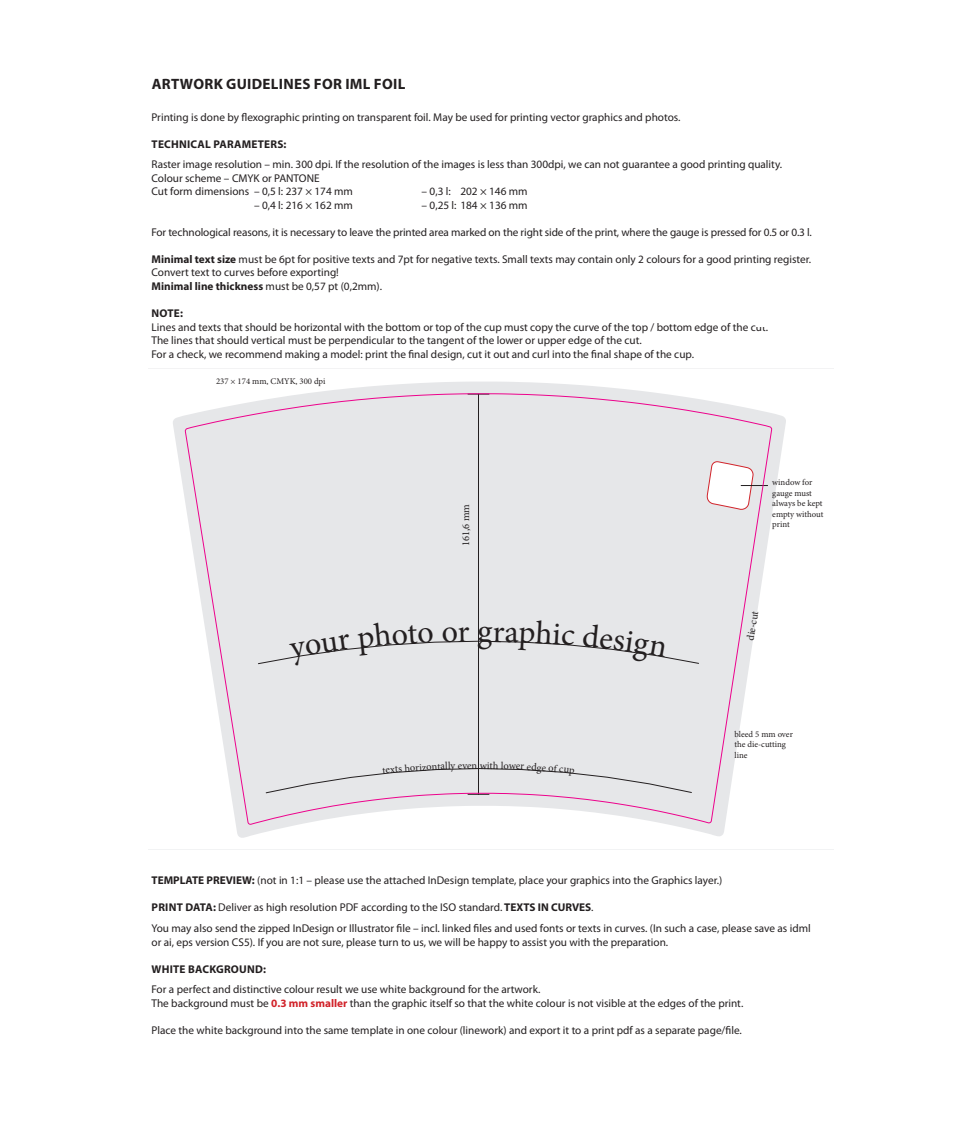
<style>
.page{position:relative;width:957px;height:1124px;background:#fff}
.page>*{position:absolute;margin:0;border:0;box-sizing:border-box;transform-origin:0 0}
.t1{font:700 15px "Myriad Pro";letter-spacing:.02em;color:#231f20}
.t2{font:11.25px/13.5px "Myriad Pro";color:#231f20}
.t3{font:700 11.25px "Myriad Pro";letter-spacing:.02em;color:#231f20}
.t4{font:700 11.25px "Myriad Pro";color:#231f20}
.t5{font:10.5px "Minion Pro";color:#231f20}
.t6{font:8.75px/10.5px "Minion Pro";color:#231f20}
.s1{font-weight:700}
.s2{font-weight:400}
.s3{font-weight:700;color:#d1232a}
</style>
<div class="page">
<svg style="left:148px;top:368px;width:686px;height:470px"></svg>
<svg style="left:185px;top:393px;width:587px;height:431px;background:#e8e7ea"></svg>
<div style="left:134px;top:753px;width:39px;height:28px;background:#fff"></div>
<div style="left:258px;top:619px;width:441px;height:46px;background:#e6e7e9"></div>
<svg style="left:265px;top:767px;width:427px;height:28px;background:#dedce0"></svg>
<p class="t1" style="left:152px;top:74px;width:255px">ARTWORK GUIDELINES FOR IML FOIL</p>
<p class="t2" style="left:151px;top:110px;width:530px">Printing is done by flexographic printing on transparent foil. May be used for printing vector graphics and photos.</p>
<p class="t3" style="left:152px;top:137px;width:136px">TECHNICAL PARAMETERS:</p>
<p class="t2" style="left:151px;top:158px;width:632px">Raster image resolution – min. 300 dpi. If the resolution of the images is less than 300dpi, we can not guarantee a good printing quality.</p>
<p class="t2" style="left:151px;top:171px;width:170px">Colour scheme – CMYK or PANTONE</p>
<p class="t2" style="left:151px;top:185px;width:203px">Cut form dimensions – 0,5 l: 237 × 174 mm</p>
<p class="t2" style="left:421px;top:185px;width:108px">– 0,3 l: 202 × 146 mm</p>
<p class="t2" style="left:254px;top:198px;width:100px">– 0,4 l: 216 × 162 mm</p>
<p class="t2" style="left:421px;top:198px;width:108px">– 0,25 l: 184 × 136 mm</p>
<p class="t2" style="left:151px;top:225px;width:662px">For technological reasons, it is necessary to leave the printed area marked on the right side of the print, where the gauge is pressed for 0.5 or 0.3 l.</p>
<p class="t2" style="left:151px;top:252px;width:661px"><span class="s1">Minimal text size</span> must be 6pt for positive texts and 7pt for negative texts. Small texts may contain only 2 colours for a good printing register.</p>
<p class="t2" style="left:151px;top:266px;width:189px">Convert text to curves before exporting!</p>
<p class="t4" style="left:151px;top:279px;width:232px">Minimal line thickness <span class="s2">must be 0,57 pt (0,2mm).</span></p>
<p class="t3" style="left:152px;top:306px;width:33px">NOTE:</p>
<p class="t2" style="left:151px;top:320px;width:618px">Lines and texts that should be horizontal with the bottom or top of the cup must copy the curve of the top / bottom edge of the cut.</p>
<p class="t2" style="left:151px;top:333px;width:492px">The lines that should vertical must be perpendicular to the tangent of the lower or upper edge of the cut.</p>
<p class="t2" style="left:151px;top:347px;width:544px">For a check, we recommend making a model: print the final design, cut it out and curl into the final shape of the cup.</p>
<p class="t6" style="left:216px;top:376px;width:111px">237 × 174 mm, CMYK, 300 dpi</p>
<p class="t5" style="left:459px;top:546px;width:44px;rotate:-90deg">161,6 mm</p>
<p class="t5" style="left:394px;top:762px;width:44px;rotate:-4deg">ts horizon</p>
<p class="t5" style="left:437px;top:759px;width:41px;rotate:-1deg">tally even</p>
<p class="t5" style="left:480px;top:758px;width:42px;rotate:1deg">with lowe</p>
<p class="t5" style="left:521px;top:758px;width:45px;rotate:4deg">r edge of c</p>
<p class="t6" style="left:772px;top:477px;width:53px">window for gauge must always be kept empty without print</p>
<p class="t5" style="left:743px;top:639px;width:31px;rotate:-80deg">die-cut</p>
<p class="t6" style="left:734px;top:728px;width:60px">bleed 5 mm over the die-cutting line</p>
<p class="t2" style="left:151px;top:873px;width:572px"><span class="s1">TEMPLATE PREVIEW:</span> (not in 1:1 – please use the attached InDesign template, place your graphics into the Graphics layer.)</p>
<p class="t2" style="left:152px;top:900px;width:443px"><span class="s1">PRINT DATA:</span> Deliver as high resolution PDF according to the ISO standard. <span class="s1">TEXTS IN CURVES</span>.</p>
<p class="t2" style="left:151px;top:921px;width:661px">You may also send the zipped InDesign or Illustrator file – incl. linked files and used fonts or texts in curves. (In such a case, please save as idml or ai, eps version CS5). If you are not sure, please turn to us, we will be happy to assist you with the preparation.</p>
<p class="t3" style="left:152px;top:961px;width:116px">WHITE BACKGROUND:</p>
<p class="t2" style="left:151px;top:982px;width:390px">For a perfect and distinctive colour result we use white background for the artwork.</p>
<p class="t2" style="left:151px;top:995px;width:593px">The background must be <span class="s3">0.3 mm smaller</span> than the graphic itself so that the white colour is not visible at the edges of the print.</p>
<p class="t2" style="left:151px;top:1022px;width:592px">Place the white background into the same template in one colour (linework) and export it to a print pdf as a separate page/file.</p>
</div>
